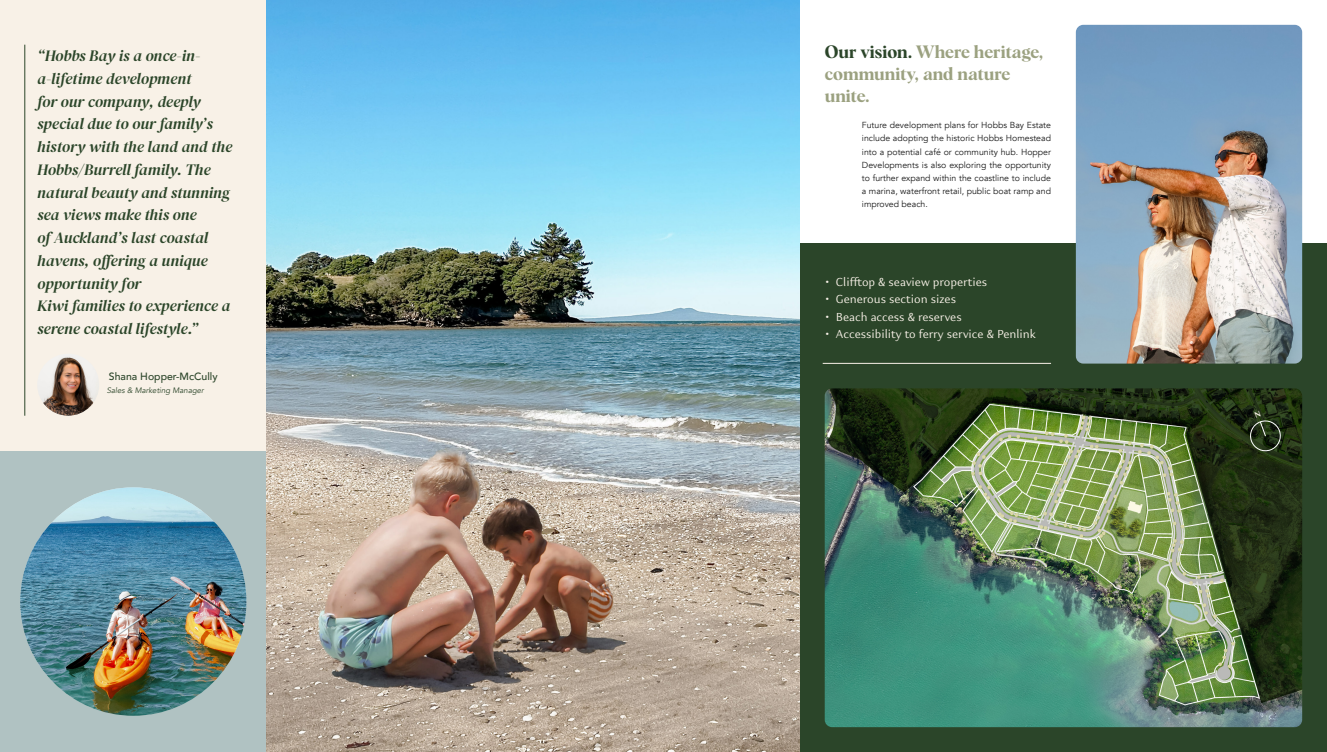
<style>
.page{position:relative;width:1327px;height:752px;background:#fff}
.page>*{position:absolute;margin:0;border:0;box-sizing:border-box;transform-origin:0 0}
.t1{font:17.5px/21.9px "Albra Semi";color:#9ba180}
.t2{font:italic 15.75px/22.8px "DM Serif Display";color:#2b4529}
.t3{font:12.25px "Kigelia Adlam";color:#f8f1e7}
.t4{font:500 10.5px "Avenir";color:#2b4529}
.t5{font:8.75px/13.1px "Avenir";color:#1a1a1a;text-align:justify}
.t6{font:italic 7.88px "Avenir";color:#2b4529}
.s1{color:#2b4529}
</style>
<div class="page">
<div style="left:0;top:0;width:267px;height:451px;background:#f8f1e7"></div>
<div style="left:800px;top:244px;width:527px;height:508px;background:#2b4529"></div>
<div style="left:0;top:451px;width:267px;height:301px;background:#b0c2c2"></div>
<img style="left:267px;top:0;width:533px;height:752px">
<img style="left:825px;top:388px;width:477px;height:339px">
<img style="left:1076px;top:25px;width:226px;height:338px">
<hr style="left:25px;top:45px;width:1px;height:370px;background:#2b4529">
<img style="left:37px;top:353px;width:62px;height:62px;border-radius:31px">
<img style="left:20px;top:487px;width:226px;height:228px">
<hr style="left:823px;top:363px;width:228px;height:1px;background:#f8f1e7">
<svg style="left:1249px;top:411px;width:33px;height:41px"></svg>
<p class="t2" style="left:37px;top:44px;width:196px">“Hobbs Bay is a once-in&shy;a-lifetime development<br>for our company, deeply special due to our family’s history with the land and the<br>Hobbs/Burrell family. The natural beauty and stunning sea views make this one<br>of Auckland’s last coastal havens, offering a unique opportunity for<br>Kiwi families to experience a serene coastal lifestyle.”</p>
<p class="t4" style="left:109px;top:367px;width:110px">Shana Hopper-McCully</p>
<p class="t6" style="left:107px;top:385px;width:99px">Sales &amp; Marketing Manager</p>
<p class="t1" style="left:825px;top:40px;width:220px"><span class="s1">Our vision.</span> Where heritage, community, and nature unite.</p>
<p class="t5" style="left:862px;top:119px;width:191px">Future development plans for Hobbs Bay Estate include adopting the historic Hobbs Homestead into a potential café or community hub. Hopper Developments is also exploring the opportunity to further expand within the coastline to include a marina, waterfront retail, public boat ramp and improved beach.</p>
<p class="t3" style="left:825px;top:274px;width:164px">• Clifftop &amp; seaview properties</p>
<p class="t3" style="left:825px;top:292px;width:133px">• Generous section sizes</p>
<p class="t3" style="left:825px;top:309px;width:139px">• Beach access &amp; reserves</p>
<p class="t3" style="left:825px;top:327px;width:213px">• Accessibility to ferry service &amp; Penlink</p>
</div>
